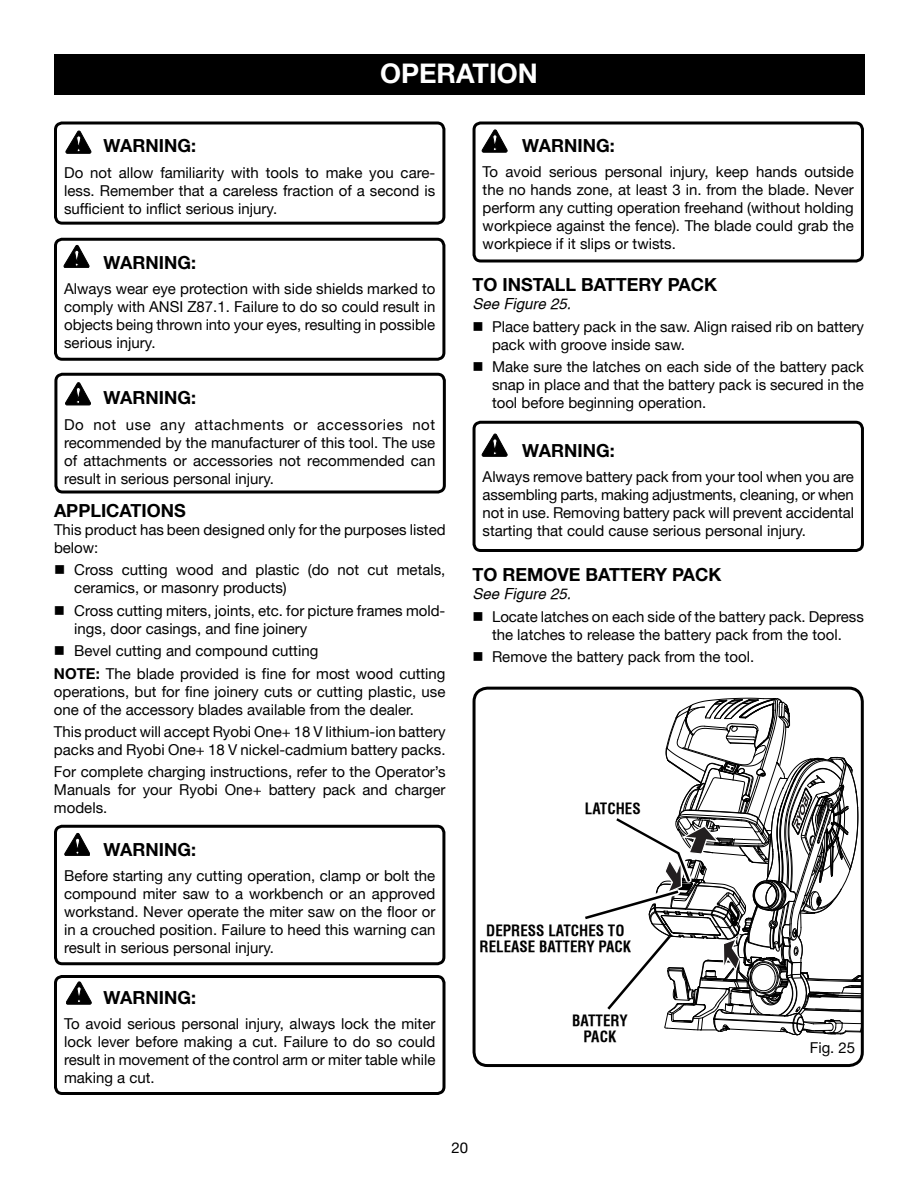
<style>
.page{position:relative;width:918px;height:1188px;background:#fff}
.page>*{position:absolute;margin:0;border:0;box-sizing:border-box;transform-origin:0 0}
.t1{font:700 27px "Helvetica Neue";color:#fff}
.t2{font:700 18px "Helvetica Neue";color:#000}
.t3{font:15px/18px "Helvetica Neue";color:#000;text-align:justify}
.t4{font:700 condensed 15px "Helvetica";color:#000}
.t5{font:italic 15px "Helvetica";color:#000}
.s1{font-weight:700}
</style>
<div class="page">
<div style="left:54px;top:975px;width:392px;height:120px;border:3px solid #000;border-radius:7px"></div>
<div style="left:54px;top:373px;width:392px;height:121px;border:3px solid #000;border-radius:7px"></div>
<div style="left:54px;top:54px;width:811px;height:40px;background:#000"></div>
<div style="left:54px;top:122px;width:391px;height:103px;border:3px solid #000;border-radius:7px"></div>
<div style="left:54px;top:238px;width:391px;height:123px;border:3px solid #000;border-radius:7px"></div>
<svg style="left:66px;top:131px;width:25px;height:22px"></svg>
<svg style="left:64px;top:245px;width:25px;height:23px"></svg>
<svg style="left:65px;top:383px;width:26px;height:22px"></svg>
<div style="left:54px;top:825px;width:391px;height:140px;border:3px solid #000;border-radius:7px"></div>
<svg style="left:65px;top:833px;width:25px;height:23px"></svg>
<div style="left:473px;top:122px;width:391px;height:140px;border:3px solid #000;border-radius:7px"></div>
<svg style="left:482px;top:130px;width:25px;height:22px"></svg>
<svg style="left:66px;top:982px;width:25px;height:22px"></svg>
<div style="left:473px;top:421px;width:391px;height:131px;border:3px solid #000;border-radius:7px"></div>
<div style="left:473px;top:687px;width:391px;height:380px;border:3px solid #000;border-radius:14px"></div>
<svg style="left:482px;top:434px;width:25px;height:22px"></svg>
<svg style="left:585px;top:697px;width:277px;height:339px"></svg>
<h1 class="t1" style="left:380px;top:56px;width:159px">OPERATION</h1>
<p class="t2" style="left:104px;top:135px;width:94px">WARNING:</p>
<p class="t3" style="left:64px;top:163px;width:373px">Do not allow familiarity with tools to make you care&shy;less. Remember that a careless fraction of a second is sufficient to inflict serious injury.</p>
<p class="t2" style="left:104px;top:251px;width:94px">WARNING:</p>
<p class="t3" style="left:64px;top:279px;width:373px">Always wear eye protection with side shields marked to comply with ANSI Z87.1. Failure to do so could result in objects being thrown into your eyes, resulting in possible serious injury.</p>
<p class="t2" style="left:104px;top:387px;width:94px">WARNING:</p>
<p class="t3" style="left:64px;top:415px;width:373px">Do not use any attachments or accessories not recommended by the manufacturer of this tool. The use of attachments or accessories not recommended can result in serious personal injury.</p>
<p class="t2" style="left:54px;top:499px;width:133px">APPLICATIONS</p>
<p class="t3" style="left:54px;top:520px;width:393px">This product has been designed only for the purposes listed below:</p>
<p class="t3" style="left:74px;top:561px;width:373px;text-indent:-20px">■ Cross cutting wood and plastic (do not cut metals, ceramics, or masonry products)</p>
<p class="t3" style="left:74px;top:601px;width:373px;text-indent:-20px">■ Cross cutting miters, joints, etc. for picture frames mold&shy;ings, door casings, and fine joinery</p>
<p class="t3" style="left:54px;top:639px;width:266px;line-height:22.5px">■ Bevel cutting and compound cutting<br><span class="s1">Note</span></p>
<p class="t3" style="left:54px;top:664px;width:393px;text-indent:42px"><span class="s1">:</span> The blade provided is fine for most wood cutting operations, but for fine joinery cuts or cutting plastic, use one of the accessory blades available from the dealer.</p>
<p class="t3" style="left:54px;top:723px;width:393px">This product will accept Ryobi One+ 18 V lithium-ion battery packs and Ryobi One+ 18 V nickel-cadmium battery packs.</p>
<p class="t3" style="left:54px;top:763px;width:393px">For complete charging instructions, refer to the Operator’s Manuals for your Ryobi One+ battery pack and charger models.</p>
<p class="t2" style="left:104px;top:838px;width:94px">WARNING:</p>
<p class="t3" style="left:64px;top:867px;width:373px">Before starting any cutting operation, clamp or bolt the compound miter saw to a workbench or an approved workstand. Never operate the miter saw on the floor or in a crouched position. Failure to heed this warning can result in serious personal injury.</p>
<p class="t2" style="left:104px;top:986px;width:94px">WARNING:</p>
<p class="t3" style="left:64px;top:1015px;width:373px">To avoid serious personal injury, always lock the miter lock lever before making a cut. Failure to do so could result in movement of the control arm or miter table while making a cut.</p>
<p class="t2" style="left:522px;top:134px;width:94px">WARNING:</p>
<p class="t3" style="left:483px;top:163px;width:373px">To avoid serious personal injury, keep hands outside the no hands zone, at least 3 in. from the blade. Never perform any cutting operation freehand (without holding workpiece against the fence). The blade could grab the workpiece if it slips or twists.</p>
<p class="t2" style="left:473px;top:274px;width:246px">TO INSTALL BATTERY PACK</p>
<p class="t5" style="left:473px;top:295px;width:100px">See Figure 25.</p>
<p class="t3" style="left:492px;top:317px;width:374px;text-indent:-20px">■ Place battery pack in the saw. Align raised rib on battery pack with groove inside saw.</p>
<p class="t3" style="left:492px;top:358px;width:374px;text-indent:-20px">■ Make sure the latches on each side of the battery pack snap in place and that the battery pack is secured in the tool before beginning operation.</p>
<p class="t2" style="left:522px;top:439px;width:94px">WARNING:</p>
<p class="t3" style="left:483px;top:468px;width:373px">Always remove battery pack from your tool when you are assembling parts, making adjustments, cleaning, or when not in use. Removing battery pack will prevent accidental starting that could cause serious personal injury.</p>
<p class="t2" style="left:473px;top:564px;width:250px">TO REMOVE BATTERY PACK</p>
<p class="t5" style="left:473px;top:585px;width:100px">See Figure 25.</p>
<p class="t3" style="left:473px;top:607px;width:393px;text-align:center">■ Locate latches on each side of the battery pack. Depress the latches to release the battery pack from the tool.</p>
<p class="t3" style="left:473px;top:648px;width:283px">■ Remove the battery pack from the tool.</p>
<p class="t4" style="left:585px;top:799px;width:17px">LATCHES</p>
<p class="t4" style="left:486px;top:921px;width:10px">DEPRESS</p>
<p class="t4" style="left:548px;top:921px;width:17px">LATCHES</p>
<p class="t4" style="left:608px;top:921px;width:9px">TO</p>
<p class="t4" style="left:480px;top:937px;width:33px">RELEASE</p>
<p class="t4" style="left:539px;top:937px;width:9px">BATTER</p>
<p class="t4" style="left:586px;top:937px;width:22px">Y PACK</p>
<p class="t4" style="left:572px;top:1011px;width:9px">BATTER</p>
<p class="t4" style="left:619px;top:1011px;width:10px">Y</p>
<p class="t4" style="left:584px;top:1027px;width:9px">PACK</p>
<p class="t3" style="left:810px;top:1039px;width:47px">Fig. 25</p>
<p class="t3" style="left:451px;top:1139px;width:18px">20</p>
</div>
